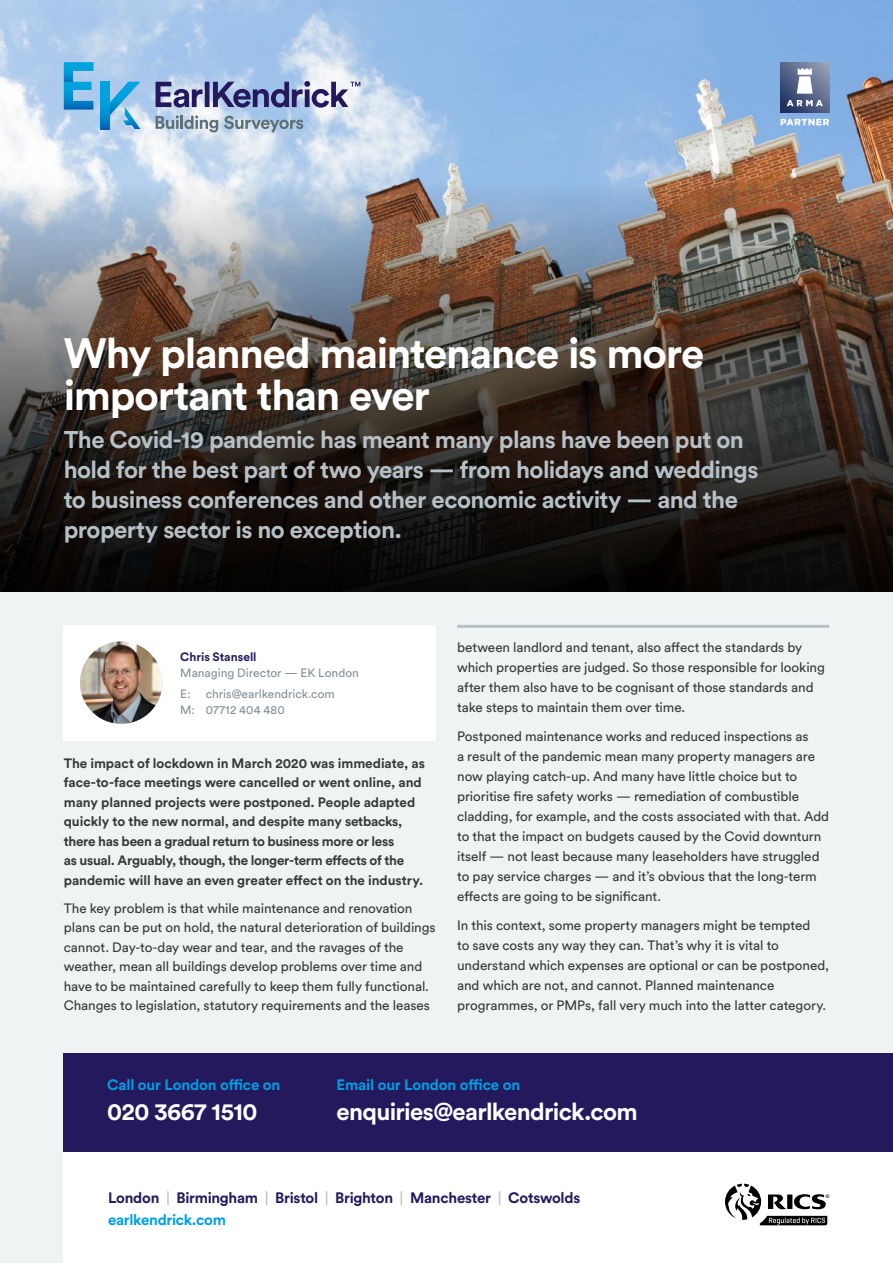
<style>
.page{position:relative;width:893px;height:1263px;background:#f0f3f4}
.page>*{position:absolute;margin:0;border:0;box-sizing:border-box;transform-origin:0 0}
.t1{font:700 42px/42px "Circular Pro";letter-spacing:-.03em;color:#fff}
.t2{font:700 24px/30px "Circular Pro";letter-spacing:-.025em;color:#b6c0c6}
.t3{font:700 24px "Circular Pro";letter-spacing:-.025em;color:#fff}
.t4{font:700 15px/22.5px "Circular Pro";letter-spacing:-.015em;color:#24195d}
.t5{font:700 15px "Circular Pro";letter-spacing:-.005em;color:#009fe3}
.t6{font:13.5px/20.1px "Circular Pro";letter-spacing:-.005em;color:#373a3b}
.t7{font:700 13.5px/19.5px "Circular Pro";letter-spacing:-.005em;color:#373a3b}
.t8{font:12px/20.7px "Circular Pro";color:#839199}
.t9{font:700 12px "Circular Pro";color:#24195d}
.s1{font-weight:400;color:#b6c0c6}
.s2{color:#009fe3}
</style>
<div class="page">
<img style="left:0;top:0;width:893px;height:179px">
<img style="left:0;top:179px;width:893px;height:413px">
<div style="left:64px;top:625px;width:372px;height:115px;background:#fff"></div>
<svg style="left:100px;top:82px;width:9px;height:47px"></svg>
<svg style="left:64px;top:62px;width:29px;height:48px"></svg>
<svg style="left:109px;top:82px;width:31px;height:47px"></svg>
<svg style="left:156px;top:81px;width:204px;height:27px"></svg>
<svg style="left:156px;top:115px;width:62px;height:18px"></svg>
<svg style="left:224px;top:116px;width:79px;height:16px"></svg>
<img style="left:80px;top:641px;width:82px;height:83px;border-radius:41px">
<hr style="left:457px;top:625px;width:372px;height:3px;background:#b6c0c6">
<div style="left:64px;top:1054px;width:829px;height:209px;background:#24195d"></div>
<div style="left:64px;top:1153px;width:829px;height:110px;background:#fff"></div>
<svg style="left:725px;top:1184px;width:104px;height:41px"></svg>
<svg style="left:780px;top:62px;width:49px;height:51px"></svg>
<svg style="left:787px;top:68px;width:36px;height:38px"></svg>
<svg style="left:781px;top:119px;width:48px;height:6px"></svg>
<h1 class="t1" style="left:64px;top:330px;width:642px">Why planned maintenance is more important than ever</h1>
<h2 class="t2" style="left:64px;top:424px;width:696px">The Covid-19 pandemic has meant many plans have been put on hold for the best part of two years — from holidays and weddings to business conferences and other economic activity — and the property sector is no exception.</h2>
<p class="t9" style="left:180px;top:648px;width:78px">Chris Stansell</p>
<p class="t8" style="left:180px;top:662px;width:180px">Managing Director — EK London<br>E:</p>
<p class="t8" style="left:180px;top:685px;width:156px;line-height:16.5px;text-indent:26px">chris@earlkendrick.com<br>M: 07712 404 480</p>
<p class="t7" style="left:64px;top:753px;width:363px">The impact of lockdown in March 2020 was immediate, as face-to-face meetings were cancelled or went online, and many planned projects were postponed. People adapted quickly to the new normal, and despite many setbacks, there has been a gradual return to business more or less<br>as usual. Arguably, though, the longer-term effects of the pandemic will have an even greater effect on the industry.</p>
<p class="t6" style="left:64px;top:898px;width:373px;line-height:19.5px">The key problem is that while maintenance and renovation plans can be put on hold, the natural deterioration of buildings cannot. Day-to-day wear and tear, and the ravages of the weather, mean all buildings develop problems over time and have to be maintained carefully to keep them fully functional.<br>Changes to legislation, statutory requirements and the leases</p>
<p class="t6" style="left:457px;top:637px;width:369px">between landlord and tenant, also affect the standards by which properties are judged. So those responsible for looking after them also have to be cognisant of those standards and take steps to maintain them over time.</p>
<p class="t6" style="left:457px;top:726px;width:374px">Postponed maintenance works and reduced inspections as<br>a result of the pandemic mean many property managers are now playing catch-up. And many have little choice but to prioritise fire safety works — remediation of combustible cladding, for example, and the costs associated with that. Add to that the impact on budgets caused by the Covid downturn itself — not least because many leaseholders have struggled to pay service charges — and it’s obvious that the long-term effects are going to be significant.</p>
<p class="t6" style="left:457px;top:915px;width:374px">In this context, some property managers might be tempted<br>to save costs any way they can. That’s why it is vital to understand which expenses are optional or can be postponed, and which are not, and cannot. Planned maintenance programmes, or PMPs, fall very much into the latter category.</p>
<p class="t5" style="left:107px;top:1074px;width:175px">Call our London office on</p>
<h2 class="t3" style="left:107px;top:1095px;width:152px">020 3667 1510</h2>
<p class="t5" style="left:336px;top:1074px;width:185px">Email our London office on</p>
<h2 class="t3" style="left:336px;top:1095px;width:303px">enquiries@earlkendrick.com</h2>
<p class="t4" style="left:108px;top:1186px;width:474px">London <span class="s1">|</span> Birmingham <span class="s1">|</span> Bristol <span class="s1">|</span> Brighton <span class="s1">|</span> Manchester <span class="s1">|</span> Cotswolds <span class="s2">earlkendrick.com</span></p>
</div>
